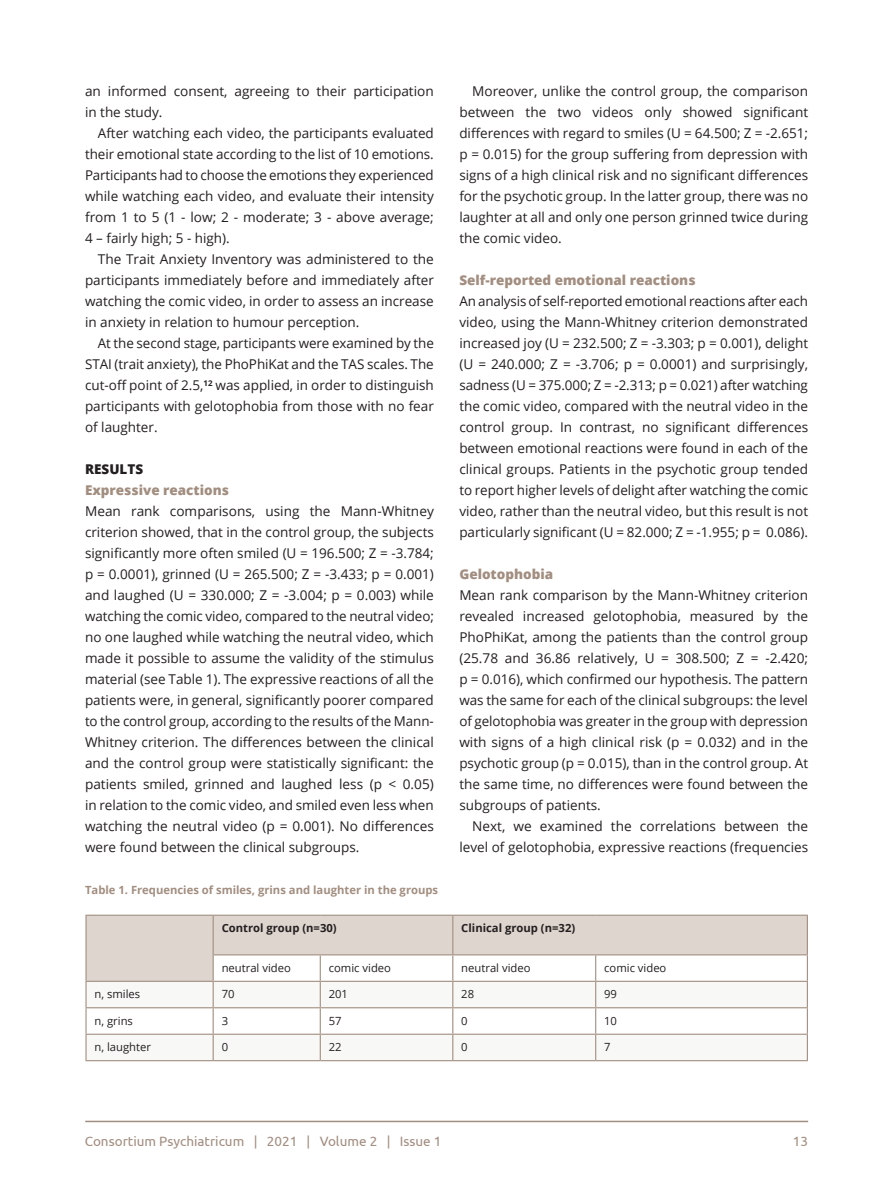
<style>
.page{position:relative;width:893px;height:1191px;background:#fff}
.page>*{position:absolute;margin:0;border:0;box-sizing:border-box;transform-origin:0 0}
.p_normal_text{font:13.5px/21px "Open Sans";color:#231f20;text-align:justify}
.p_normal_text_intend{font:13.5px/21px "Open Sans";color:#231f20;text-align:justify}
.p_normal_text-2{font:800 13.5px "Open Sans";color:#a28e80}
.t1{font:13.5px "Ubuntu";color:#a28e80}
.h_1{font:800 13.5px "Open Sans";color:#231f20}
.Table_p{font:11.25px "Open Sans";color:#231f20}
.Table_name{font:700 11.25px "Open Sans";color:#a28e80}
.Table_h2{font:700 11.25px "Open Sans";color:#231f20}
</style>
<div class="page">
<hr style="left:85px;top:1120px;width:723px;height:2px;background:#a28e80">
<svg style="left:87px;top:915px;width:720px;height:65px;fill:#ded5ce"></svg>
<svg style="left:87px;top:982px;width:720px;height:78px"></svg>
<hr style="left:452px;top:915px;width:1px;height:39px;background:#a28e80">
<hr style="left:213px;top:980px;width:107px;height:2px;background:#a28e80">
<hr style="left:320px;top:980px;width:133px;height:2px;background:#a28e80">
<hr style="left:453px;top:980px;width:143px;height:2px;background:#a28e80">
<hr style="left:596px;top:980px;width:212px;height:2px;background:#a28e80">
<hr style="left:85px;top:1007px;width:128px;height:1px;background:#a28e80">
<hr style="left:213px;top:1007px;width:107px;height:1px;background:#a28e80">
<hr style="left:320px;top:1007px;width:133px;height:1px;background:#a28e80">
<hr style="left:453px;top:1007px;width:143px;height:1px;background:#a28e80">
<hr style="left:596px;top:1007px;width:212px;height:1px;background:#a28e80">
<hr style="left:85px;top:1033px;width:128px;height:1px;background:#a28e80">
<hr style="left:213px;top:1033px;width:107px;height:1px;background:#a28e80">
<hr style="left:320px;top:1033px;width:133px;height:1px;background:#a28e80">
<svg style="left:320px;top:955px;width:1px;height:105px"></svg>
<hr style="left:453px;top:1033px;width:143px;height:1px;background:#a28e80">
<svg style="left:452px;top:955px;width:1px;height:105px"></svg>
<hr style="left:596px;top:1033px;width:212px;height:1px;background:#a28e80">
<svg style="left:595px;top:955px;width:1px;height:105px"></svg>
<hr style="left:85px;top:982px;width:2px;height:25px;background:#a28e80">
<hr style="left:85px;top:1008px;width:2px;height:25px;background:#a28e80">
<hr style="left:85px;top:1034px;width:2px;height:26px;background:#a28e80">
<svg style="left:807px;top:955px;width:1px;height:105px"></svg>
<hr style="left:85px;top:1060px;width:128px;height:1px;background:#a28e80">
<hr style="left:213px;top:1060px;width:107px;height:1px;background:#a28e80">
<hr style="left:320px;top:1060px;width:133px;height:1px;background:#a28e80">
<hr style="left:453px;top:1060px;width:143px;height:1px;background:#a28e80">
<hr style="left:596px;top:1060px;width:212px;height:1px;background:#a28e80">
<hr style="left:213px;top:914px;width:107px;height:1px;background:#a28e80">
<hr style="left:320px;top:914px;width:133px;height:1px;background:#a28e80">
<hr style="left:453px;top:914px;width:143px;height:1px;background:#a28e80">
<hr style="left:596px;top:914px;width:212px;height:1px;background:#a28e80">
<hr style="left:807px;top:915px;width:1px;height:39px;background:#a28e80">
<hr style="left:213px;top:954px;width:107px;height:1px;background:#a28e80">
<hr style="left:320px;top:954px;width:133px;height:1px;background:#a28e80">
<hr style="left:453px;top:954px;width:143px;height:1px;background:#a28e80">
<hr style="left:596px;top:954px;width:212px;height:1px;background:#a28e80">
<hr style="left:85px;top:914px;width:128px;height:1px;background:#a28e80">
<hr style="left:85px;top:915px;width:2px;height:40px;background:#a28e80">
<hr style="left:213px;top:915px;width:1px;height:39px;background:#a28e80">
<hr style="left:85px;top:955px;width:2px;height:25px;background:#a28e80">
<svg style="left:213px;top:955px;width:1px;height:105px"></svg>
<hr style="left:85px;top:980px;width:128px;height:2px;background:#a28e80">
<p class="p_normal_text" style="left:85px;top:80px;width:350px">an informed consent, agreeing to their participation in the study.</p>
<p class="p_normal_text_intend" style="left:85px;top:122px;width:350px;text-indent:13px">After watching each video, the participants evaluated their emotional state according to the list of 10 emotions.<br>Participants had to choose the emotions they experienced while watching each video, and evaluate their intensity from 1 to 5 (1 - low; 2 - moderate; 3 - above average; 4 – fairly high; 5 - high).</p>
<p class="p_normal_text_intend" style="left:85px;top:248px;width:350px;text-indent:13px">The Trait Anxiety Inventory was administered to the participants immediately before and immediately after watching the comic video, in order to assess an increase in anxiety in relation to humour perception.</p>
<p class="p_normal_text_intend" style="left:85px;top:332px;width:350px;text-indent:13px">At the second stage, participants were examined by the STAI (trait anxiety), the PhoPhiKat and the TAS scales. The cut-off point of 2.5,<sup>12</sup> was applied, in order to distinguish participants with gelotophobia from those with no fear of laughter.</p>
<p class="h_1" style="left:85px;top:459px;width:60px">RESULTS</p>
<p class="p_normal_text-2" style="left:85px;top:480px;width:145px">Expressive reactions</p>
<p class="p_normal_text" style="left:85px;top:500px;width:350px">Mean rank comparisons, using the Mann-Whitney criterion showed, that in the control group, the subjects significantly more often smiled (U = 196.500; Z = -3.784; p = 0.0001), grinned (U = 265.500; Z = -3.433; p = 0.001) and laughed (U = 330.000; Z = -3.004; p = 0.003) while watching the comic video, compared to the neutral video; no one laughed while watching the neutral video, which made it possible to assume the validity of the stimulus material (see Table 1). The expressive reactions of all the patients were, in general, significantly poorer compared to the control group, according to the results of the Mann-Whitney criterion. The differences between the clinical and the control group were statistically significant: the patients smiled, grinned and laughed less (p &lt; 0.05) in relation to the comic video, and smiled even less when watching the neutral video (p = 0.001). No differences were found between the clinical subgroups.</p>
<p class="Table_name" style="left:85px;top:882px;width:355px">Table 1. Frequencies of smiles, grins and laughter in the groups</p>
<p class="p_normal_text_intend" style="left:459px;top:80px;width:350px;text-indent:13px">Moreover, unlike the control group, the comparison between the two videos only showed significant differences with regard to smiles (U = 64.500; Z = -2.651; p = 0.015) for the group suffering from depression with signs of a high clinical risk and no significant differences for the psychotic group. In the latter group, there was no laughter at all and only one person grinned twice during the comic video.</p>
<p class="p_normal_text-2" style="left:459px;top:270px;width:238px">Self-reported emotional reactions</p>
<p class="p_normal_text" style="left:459px;top:290px;width:350px">An analysis of self-reported emotional reactions after each video, using the Mann-Whitney criterion demonstrated increased joy (U = 232.500; Z = -3.303; p = 0.001), delight (U = 240.000; Z = -3.706; p = 0.0001) and surprisingly, sadness (U = 375.000; Z = -2.313; p = 0.021) after watching the comic video, compared with the neutral video in the control group. In contrast, no significant differences between emotional reactions were found in each of the clinical groups. Patients in the psychotic group tended to report higher levels of delight after watching the comic video, rather than the neutral video, but this result is not particularly significant (U = 82.000; Z = -1.955; p = 0.086).</p>
<p class="p_normal_text-2" style="left:459px;top:564px;width:95px">Gelotophobia</p>
<p class="p_normal_text" style="left:459px;top:584px;width:350px">Mean rank comparison by the Mann-Whitney criterion revealed increased gelotophobia, measured by the PhoPhiKat, among the patients than the control group (25.78 and 36.86 relatively, U = 308.500; Z = -2.420; p = 0.016), which confirmed our hypothesis. The pattern was the same for each of the clinical subgroups: the level of gelotophobia was greater in the group with depression with signs of a high clinical risk (p = 0.032) and in the psychotic group (p = 0.015), than in the control group. At the same time, no differences were found between the subgroups of patients.</p>
<p class="p_normal_text_intend" style="left:459px;top:815px;width:350px;text-align:right">Next, we examined the correlations between the level of gelotophobia, expressive reactions (frequencies</p>
<p class="Table_h2" style="left:222px;top:920px;width:116px">Control group (n=30)</p>
<p class="Table_h2" style="left:461px;top:920px;width:115px">Clinical group (n=32)</p>
<p class="Table_p" style="left:222px;top:960px;width:71px">neutral video</p>
<p class="Table_p" style="left:329px;top:960px;width:64px">comic video</p>
<p class="Table_p" style="left:461px;top:960px;width:71px">neutral video</p>
<p class="Table_p" style="left:604px;top:960px;width:64px">comic video</p>
<p class="Table_p" style="left:95px;top:986px;width:47px">n, smiles</p>
<p class="Table_p" style="left:222px;top:986px;width:14px">70</p>
<p class="Table_p" style="left:329px;top:986px;width:21px">201</p>
<p class="Table_p" style="left:461px;top:986px;width:14px">28</p>
<p class="Table_p" style="left:604px;top:986px;width:14px">99</p>
<p class="Table_p" style="left:95px;top:1013px;width:40px">n, grins</p>
<p class="Table_p" style="left:222px;top:1013px;width:8px">3</p>
<p class="Table_p" style="left:329px;top:1013px;width:14px">57</p>
<p class="Table_p" style="left:461px;top:1013px;width:8px">0</p>
<p class="Table_p" style="left:604px;top:1013px;width:14px">10</p>
<p class="Table_p" style="left:95px;top:1039px;width:58px">n, laughter</p>
<p class="Table_p" style="left:222px;top:1039px;width:8px">0</p>
<p class="Table_p" style="left:329px;top:1039px;width:14px">22</p>
<p class="Table_p" style="left:461px;top:1039px;width:8px">0</p>
<p class="Table_p" style="left:604px;top:1039px;width:8px">7</p>
<p class="t1" style="left:85px;top:1133px;width:358px">Consortium Psychiatricum | 2021 | Volume 2 | Issue 1</p>
<p class="t1" style="left:793px;top:1133px;width:17px">13</p>
</div>
